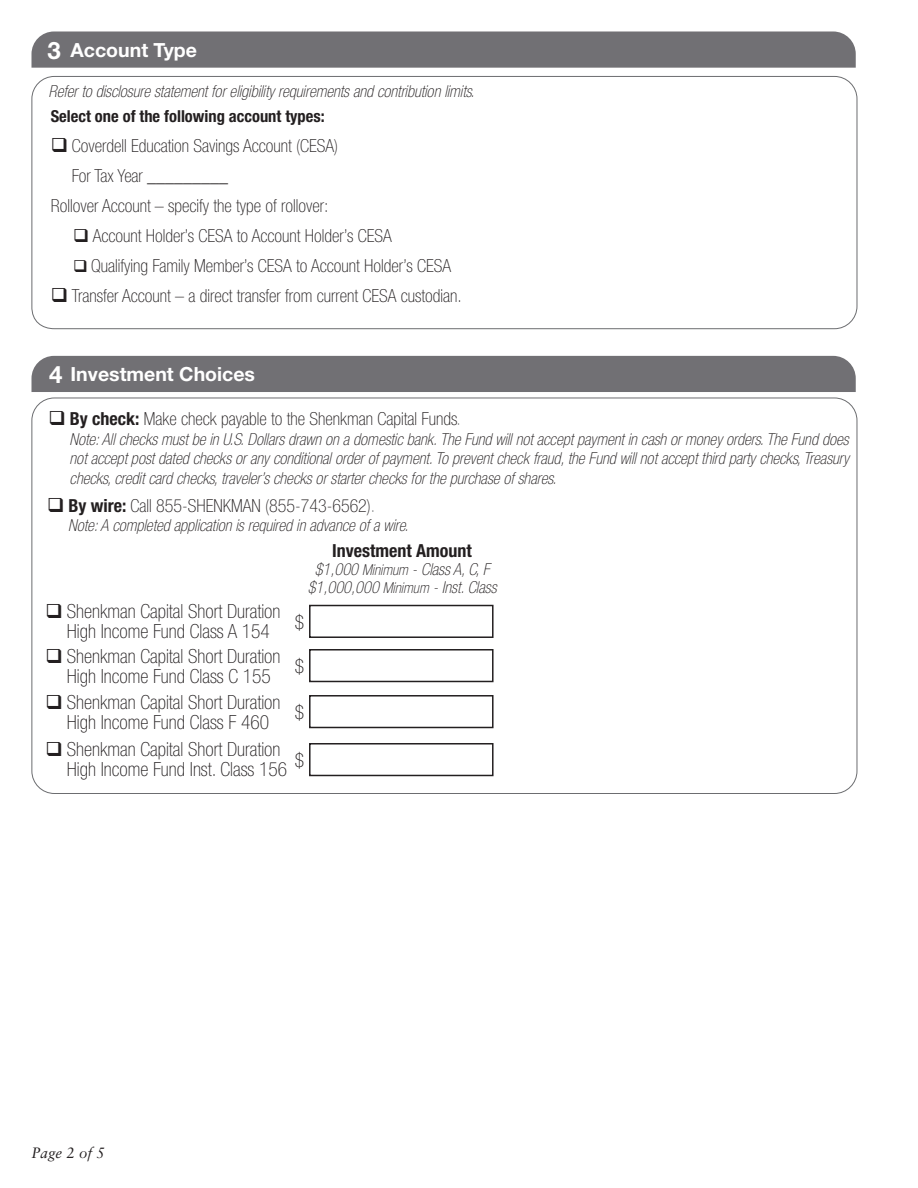
<style>
.page{position:relative;width:918px;height:1188px;background:#fff}
.page>*{position:absolute;margin:0;border:0;box-sizing:border-box;transform-origin:0 0}
.t1{font:700 24px "Helvetica Neue";color:#fff}
.t2{font:100 condensed 19.5px/19.5px "Helvetica Neue";color:#231f20;text-align:center}
.t3{font:700 19.5px "Helvetica Neue";color:#fff}
.t4{font:100 condensed 18px "Helvetica Neue";color:#231f20}
.t5{font:700 condensed 18px "Helvetica Neue";color:#231f20}
.t6{font:italic 100 condensed 16.5px/19.5px "Helvetica Neue";color:#231f20;text-align:justify}
.t7{font:700 condensed 16.5px "Helvetica Neue";color:#231f20}
.t8{font:italic 15px "Sabon";color:#231f20}
.s1{font-weight:700}
.s2{color:#6c6d70}
.s3{font-size:15px}
</style>
<div class="page">
<div style="left:32px;top:356px;width:824px;height:36px;background:#717074"></div>
<div style="left:32px;top:31px;width:824px;height:37px;background:#717074"></div>
<div style="left:309px;top:605px;width:185px;height:33px;border:2px solid #231f20"></div>
<div style="left:309px;top:649px;width:185px;height:33px;border:2px solid #231f20"></div>
<div style="left:309px;top:695px;width:185px;height:33px;border:2px solid #231f20"></div>
<div style="left:309px;top:743px;width:185px;height:33px;border:2px solid #231f20"></div>
<p class="t1" style="left:48px;top:35px;width:15px">3</p>
<p class="t3" style="left:71px;top:38px;width:128px">Account Type</p>
<p class="t6" style="left:48px;top:81px;width:428px">Refer to disclosure statement for eligibility requirements and contribution limits.</p>
<p class="t7" style="left:51px;top:106px;width:276px">Select one of the following account types:</p>
<p class="t4" style="left:51px;top:135px;width:289px">❑ Coverdell Education Savings Account (CESA)</p>
<p class="t4" style="left:72px;top:165px;width:158px">For Tax Year _________</p>
<p class="t4" style="left:51px;top:195px;width:279px">Rollover Account – specify the type of rollover:</p>
<p class="t4" style="left:73px;top:225px;width:320px">❑ Account Holder’s CESA to Account Holder’s CESA</p>
<p class="t4" style="left:73px;top:255px;width:379px">❑ Qualifying Family Member’s CESA to Account Holder’s CESA</p>
<p class="t4" style="left:51px;top:285px;width:412px">❑ Transfer Account – a direct transfer from current CESA custodian.</p>
<p class="t1" style="left:49px;top:360px;width:15px">4</p>
<p class="t3" style="left:71px;top:362px;width:186px">Investment Choices</p>
<p class="t4" style="left:49px;top:409px;width:414px">❑ <span class="s1">By check:</span> Make check payable to the Shenkman Capital Funds<span class="s2">.</span></p>
<p class="t6" style="left:70px;top:429px;width:781px">Note: All checks must be in U.S. Dollars drawn on a domestic bank. The Fund will not accept payment in cash or money orders. The Fund does not accept post dated checks or any conditional order of payment. To prevent check fraud, the Fund will not accept third party checks, Treasury checks, credit card checks, traveler’s checks or starter checks for the purchase of shares.</p>
<p class="t4" style="left:47px;top:495px;width:330px">❑ <span class="s1">By wire:</span> Call 855-SHENKMAN (855-743-6562)<span class="s2">.</span></p>
<p class="t6" style="left:68px;top:515px;width:342px">Note: A completed application is required in advance of a wire.</p>
<p class="t2" style="left:46px;top:601px;width:236px">❑ Shenkman Capital Short Duration<br>High Income Fund Class A 154</p>
<p class="t2" style="left:67px;top:646px;width:215px;text-align:left;text-indent:-21px">❑ Shenkman Capital Short Duration<br>High Income Fund Class C 155</p>
<p class="t2" style="left:46px;top:692px;width:236px">❑ Shenkman Capital Short Duration<br>High Income Fund Class F 460</p>
<p class="t2" style="left:67px;top:739px;width:222px;text-align:left;text-indent:-21px">❑ Shenkman Capital Short Duration<br>High Income Fund Inst. Class 156</p>
<p class="t5" style="left:332px;top:540px;width:141px">Investment Amount</p>
<p class="t6" style="left:315px;top:559px;width:176px">$1,000 <span class="s3">Minimum</span> - Class A, C, F</p>
<p class="t6" style="left:308px;top:577px;width:190px">$1,000,000 <span class="s3">Minimum</span> - Inst. Class</p>
<p class="t2" style="left:295px;top:612px;width:11px">$</p>
<p class="t2" style="left:295px;top:656px;width:11px">$</p>
<p class="t2" style="left:295px;top:702px;width:11px">$</p>
<p class="t2" style="left:295px;top:750px;width:11px">$</p>
<p class="t8" style="left:32px;top:1144px;width:75px">Page 2 of 5</p>
</div>
